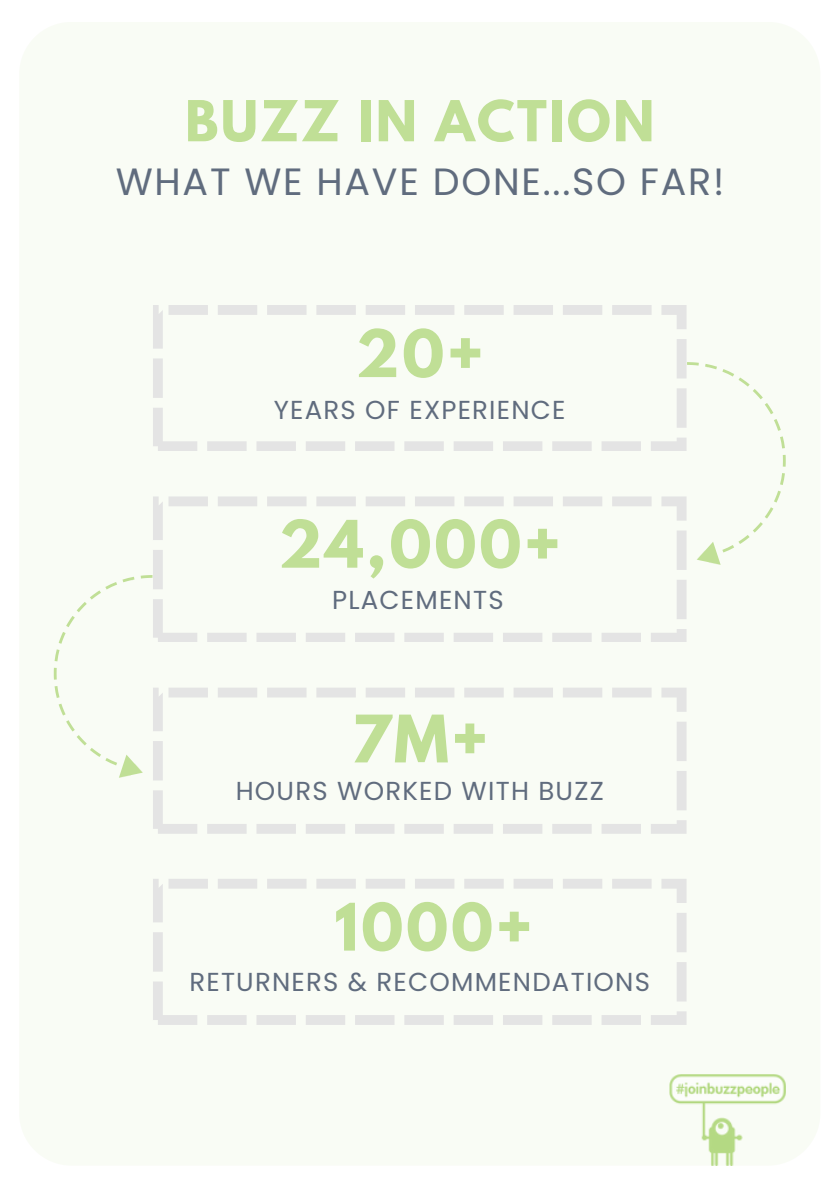
<style>
.page{position:relative;width:839px;height:1191px;background:#fff}
.page>*{position:absolute;margin:0;border:0;box-sizing:border-box;transform-origin:0 0}
.t1{font:700 58px "League Spartan";letter-spacing:.045em;color:#c0df96}
.t2{font:700 50px "League Spartan";letter-spacing:.045em;color:#c0df96}
.t3{font:38px "Poppins";letter-spacing:.045em;color:#606c7e}
.t4{font:26px "Poppins";letter-spacing:.045em;color:#606c7e}
</style>
<div class="page">
<div style="left:19px;top:22px;width:801px;height:1144px;background:#f9fcf5;border-radius:52px"></div>
<svg style="left:153px;top:305px;width:533px;height:146px"></svg>
<svg style="left:153px;top:879px;width:533px;height:145px"></svg>
<svg style="left:153px;top:688px;width:533px;height:145px"></svg>
<svg style="left:153px;top:496px;width:533px;height:146px"></svg>
<svg style="left:687px;top:362px;width:98px;height:203px"></svg>
<svg style="left:54px;top:575px;width:98px;height:203px"></svg>
<img style="left:669px;top:1074px;width:116px;height:92px">
<h3 class="t2" style="left:185px;top:96px;width:471px">BUZZ IN ACTION</h3>
<h4 class="t3" style="left:116px;top:155px;width:610px">WHAT WE HAVE DONE...SO FAR!</h4>
<p class="t1" style="left:356px;top:325px;width:129px">20+</p>
<p class="t4" style="left:274px;top:391px;width:293px">YEARS OF EXPERIENCE</p>
<h2 class="t1" style="left:278px;top:515px;width:284px">24,000+</h2>
<p class="t4" style="left:332px;top:582px;width:173px">PLACEMENTS</p>
<p class="t1" style="left:351px;top:710px;width:138px">7M+</p>
<h2 class="t4" style="left:236px;top:773px;width:369px">HOURS WORKED WITH BUZZ</h2>
<p class="t1" style="left:334px;top:898px;width:200px">1000+</p>
<p class="t4" style="left:189px;top:964px;width:462px">RETURNERS &amp; RECOMMENDATIONS</p>
</div>
